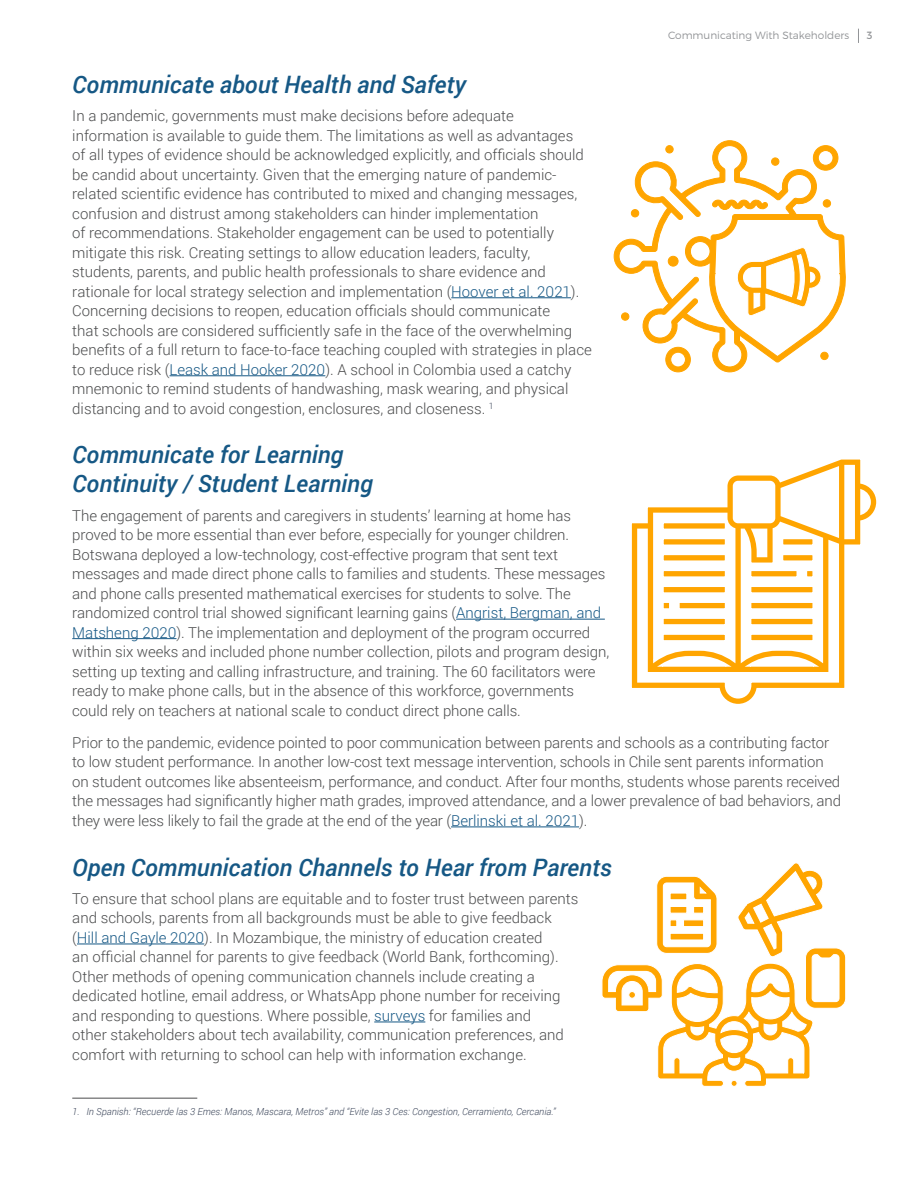
<style>
.page{position:relative;width:918px;height:1188px;background:#fff}
.page>*{position:absolute;margin:0;border:0;box-sizing:border-box;transform-origin:0 0}
.t1{font:italic 500 24px "Roboto";color:#165885}
.t2{font:300 15px/19.5px "Roboto";color:#4b4c4d}
.t3{font:300 10.5px "Montserrat";color:#939598}
.t4{font:10.5px "Montserrat";color:#939598}
.t5{font:italic 300 9.75px "Roboto";color:#3d475b}
.s1{color:#165885}
</style>
<div class="page">
<svg style="left:858px;top:29px;width:1px;height:14px"></svg>
<hr style="left:451px;top:297px;width:120px;height:1px;background:#165885">
<hr style="left:170px;top:375px;width:155px;height:1px;background:#165885">
<hr style="left:456px;top:619px;width:149px;height:1px;background:#165885">
<hr style="left:72px;top:638px;width:105px;height:1px;background:#165885">
<hr style="left:451px;top:827px;width:128px;height:1px;background:#165885">
<hr style="left:77px;top:944px;width:127px;height:1px;background:#165885">
<hr style="left:374px;top:1022px;width:51px;height:1px;background:#165885">
<hr style="left:72px;top:1098px;width:125px;height:1px;background:#4b4c4d">
<svg style="left:631px;top:459px;width:246px;height:245px"></svg>
<div style="left:661px;top:600px;width:11px;height:11px;background:#ffa500;border:3px solid #fff"></div>
<div style="left:661px;top:632px;width:66px;height:11px;background:#ffa500;border:3px solid #fff"></div>
<div style="left:661px;top:616px;width:66px;height:11px;background:#ffa500;border:3px solid #fff"></div>
<div style="left:677px;top:600px;width:50px;height:11px;background:#ffa500;border:3px solid #fff"></div>
<div style="left:661px;top:584px;width:66px;height:11px;background:#ffa500;border:3px solid #fff"></div>
<div style="left:661px;top:568px;width:66px;height:11px;background:#ffa500;border:3px solid #fff"></div>
<div style="left:661px;top:552px;width:66px;height:11px;background:#ffa500;border:3px solid #fff"></div>
<svg style="left:661px;top:537px;width:66px;height:10px"></svg>
<svg style="left:661px;top:521px;width:66px;height:10px"></svg>
<div style="left:781px;top:552px;width:34px;height:11px;background:#ffa500;border:3px solid #fff"></div>
<svg style="left:781px;top:537px;width:34px;height:10px"></svg>
<div style="left:749px;top:632px;width:66px;height:11px;background:#ffa500;border:3px solid #fff"></div>
<div style="left:749px;top:616px;width:66px;height:11px;background:#ffa500;border:3px solid #fff"></div>
<div style="left:749px;top:600px;width:66px;height:11px;background:#ffa500;border:3px solid #fff"></div>
<div style="left:749px;top:584px;width:66px;height:11px;background:#ffa500;border:3px solid #fff"></div>
<div style="left:804px;top:568px;width:11px;height:11px;background:#ffa500;border:3px solid #fff"></div>
<div style="left:749px;top:568px;width:50px;height:11px;background:#ffa500;border:3px solid #fff"></div>
<svg style="left:602px;top:863px;width:244px;height:224px"></svg>
<svg style="left:613px;top:140px;width:233px;height:233px"></svg>
<svg style="left:813px;top:145px;width:26px;height:26px"></svg>
<svg style="left:734px;top:247px;width:90px;height:70px"></svg>
<p class="t3" style="left:668px;top:29px;width:183px">Communicating With Stakeholders</p>
<p class="t4" style="left:867px;top:28px;width:7px">3</p>
<p class="t1" style="left:72px;top:68px;width:395px">Communicate about Health and Safety</p>
<p class="t2" style="left:72px;top:106px;width:521px">In a pandemic, governments must make decisions before adequate information is available to guide them. The limitations as well as advantages<br>of all types of evidence should be acknowledged explicitly, and officials should be candid about uncertainty. Given that the emerging nature of pandemic&shy;related scientific evidence has contributed to mixed and changing messages, confusion and distrust among stakeholders can hinder implementation<br>of recommendations. Stakeholder engagement can be used to potentially mitigate this risk. Creating settings to allow education leaders, faculty, students, parents, and public health professionals to share evidence and rationale for local strategy selection and implementation (<span class="s1">Hoover et al. 2021</span>).<br>Concerning decisions to reopen, education officials should communicate<br>that schools are considered sufficiently safe in the face of the overwhelming benefits of a full return to face-to-face teaching coupled with strategies in place to reduce risk (<span class="s1">Leask and Hooker 2020</span>). A school in Colombia used a catchy mnemonic to remind students of handwashing, mask wearing, and physical distancing and to avoid congestion, enclosures, and closeness. <sup>1</sup></p>
<p class="t1" style="left:72px;top:438px;width:273px">Communicate for Learning</p>
<p class="t1" style="left:72px;top:467px;width:302px">Continuity / Student Learning</p>
<p class="t2" style="left:72px;top:505px;width:539px">The engagement of parents and caregivers in students’ learning at home has proved to be more essential than ever before, especially for younger children.<br>Botswana deployed a low-technology, cost-effective program that sent text messages and made direct phone calls to families and students. These messages and phone calls presented mathematical exercises for students to solve. The randomized control trial showed significant learning gains (<span class="s1">Angrist, Bergman, and Matsheng 2020</span>). The implementation and deployment of the program occurred within six weeks and included phone number collection, pilots and program design, setting up texting and calling infrastructure, and training. The 60 facilitators were ready to make phone calls, but in the absence of this workforce, governments could rely on teachers at national scale to conduct direct phone calls.</p>
<p class="t2" style="left:72px;top:732px;width:770px">Prior to the pandemic, evidence pointed to poor communication between parents and schools as a contributing factor to low student performance. In another low-cost text message intervention, schools in Chile sent parents information on student outcomes like absenteeism, performance, and conduct. After four months, students whose parents received the messages had significantly higher math grades, improved attendance, and a lower prevalence of bad behaviors, and they were less likely to fail the grade at the end of the year (<span class="s1">Berlinski et al. 2021</span>).</p>
<p class="t1" style="left:72px;top:850px;width:541px">Open Communication Channels to Hear from Parents</p>
<p class="t2" style="left:72px;top:888px;width:508px">To ensure that school plans are equitable and to foster trust between parents and schools, parents from all backgrounds must be able to give feedback (<span class="s1">Hill and Gayle 2020</span>). In Mozambique, the ministry of education created<br>an official channel for parents to give feedback (World Bank, forthcoming).<br>Other methods of opening communication channels include creating a dedicated hotline, email address, or WhatsApp phone number for receiving and responding to questions. Where possible, <span class="s1">surveys</span> for families and<br>other stakeholders about tech availability, communication preferences, and comfort with returning to school can help with information exchange.</p>
<p class="t5" style="left:72px;top:1104px;width:485px">1. In Spanish: “Recuerde las 3 Emes: Manos, Mascara, Metros” and “Evite las 3 Ces: Congestion, Cerramiento, Cercania.”</p>
</div>
